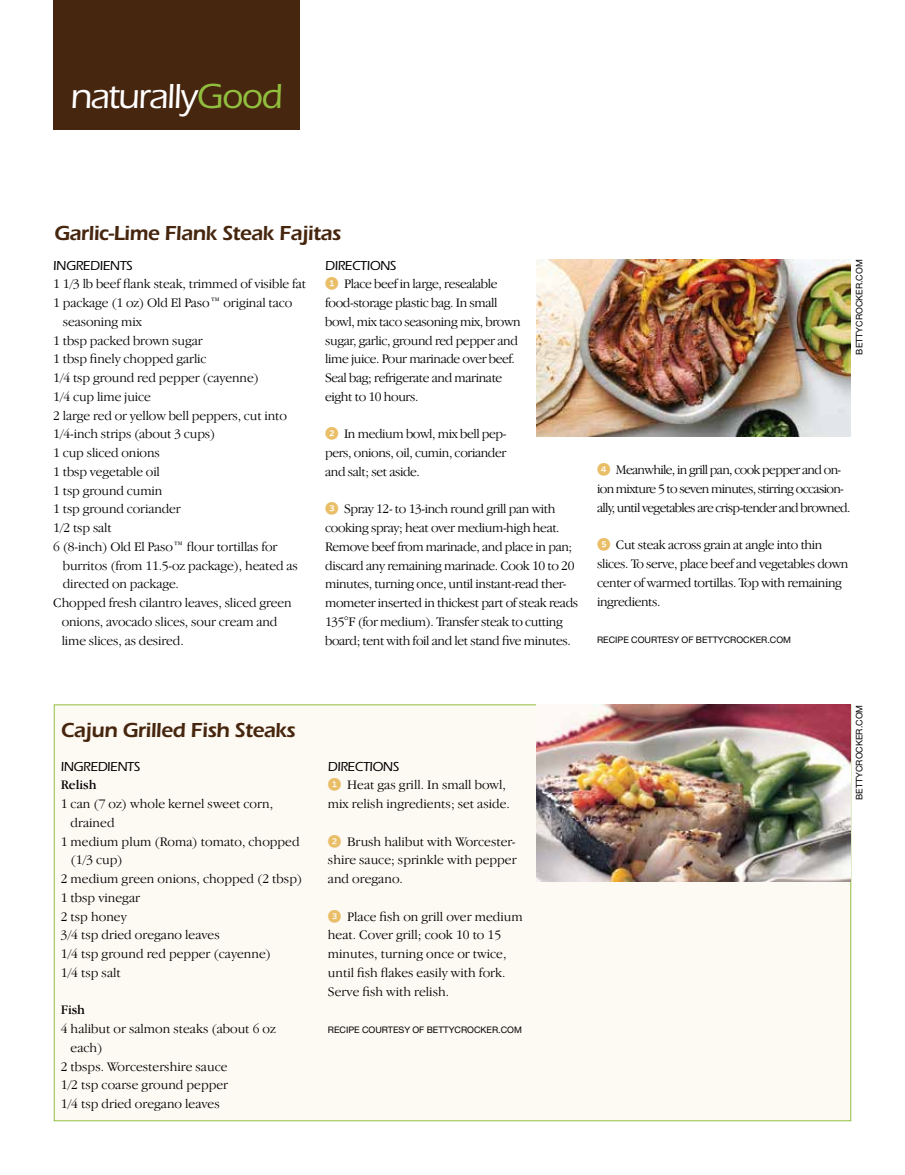
<style>
.page{position:relative;width:905px;height:1175px;background:#fff}
.page>*{position:absolute;margin:0;border:0;box-sizing:border-box;transform-origin:0 0}
.t1{font:500 36px "Itc Eras";letter-spacing:-.04em;color:#fff}
.t2{font:600 21px "Itc Eras";letter-spacing:-.025em;color:#46260e}
.t3{font:300 13.5px/18.8px "Garamond IT Cby BT";letter-spacing:-.01em;color:#000}
.t4{font:300 13.5px/18.8px "Garamond IT Cby BT";letter-spacing:-.03em;color:#000}
.t5{font:300 13.5px/18.8px "Garamond IT Cby BT";letter-spacing:-.05em;color:#000}
.t6{font:500 13.5px "Itc Eras";letter-spacing:-.025em;color:#000}
.t7{font:13.5px "Garamond IT Cby BT";color:#000}
.t8{font:9px "Helvetica Neue";color:#000}
.s1{color:#91be3e}
.s2{font-family:"Whitney Index Black Round Bd";font-weight:400;color:#eabe67}
</style>
<div class="page">
<div style="left:54px;top:704px;width:796px;height:416px;background:#fdf9f3"></div>
<div style="left:53px;top:0;width:247px;height:129px;background:#46260e"></div>
<img style="left:536px;top:259px;width:314px;height:177px">
<img style="left:536px;top:704px;width:314px;height:177px">
<h1 class="t1" style="left:70px;top:76px;width:214px">naturally<span class="s1">Good</span></h1>
<h2 class="t2" style="left:54px;top:220px;width:289px">Garlic-Lime Flank Steak Fajitas</h2>
<p class="t6" style="left:53px;top:257px;width:81px">INGREDIENTS</p>
<p class="t3" style="left:53px;top:274px;width:254px">1 1/3 lb beef flank steak, trimmed of visible fat</p>
<p class="t3" style="left:53px;top:293px;width:240px">1 package (1 oz) Old El Paso™ original taco</p>
<p class="t3" style="left:63px;top:312px;width:80px">seasoning mix</p>
<p class="t3" style="left:53px;top:331px;width:151px">1 tbsp packed brown sugar</p>
<p class="t3" style="left:53px;top:349px;width:155px">1 tbsp finely chopped garlic</p>
<p class="t3" style="left:53px;top:368px;width:207px">1/4 tsp ground red pepper (cayenne)</p>
<p class="t3" style="left:53px;top:387px;width:99px">1/4 cup lime juice</p>
<p class="t3" style="left:53px;top:406px;width:235px">2 large red or yellow bell peppers, cut into</p>
<p class="t3" style="left:53px;top:424px;width:164px">1/4-inch strips (about 3 cups)</p>
<p class="t3" style="left:53px;top:443px;width:108px">1 cup sliced onions</p>
<p class="t3" style="left:53px;top:462px;width:108px">1 tbsp vegetable oil</p>
<p class="t3" style="left:53px;top:481px;width:111px">1 tsp ground cumin</p>
<p class="t3" style="left:53px;top:499px;width:129px">1 tsp ground coriander</p>
<p class="t3" style="left:53px;top:518px;width:60px">1/2 tsp salt</p>
<p class="t3" style="left:53px;top:537px;width:226px">6 (8-inch) Old El Paso™ flour tortillas for</p>
<p class="t3" style="left:63px;top:556px;width:236px">burritos (from 11.5-oz package), heated as</p>
<p class="t3" style="left:63px;top:574px;width:118px">directed on package.</p>
<p class="t3" style="left:53px;top:593px;width:240px">Chopped fresh cilantro leaves, sliced green</p>
<p class="t3" style="left:62px;top:612px;width:217px">onions, avocado slices, sour cream and</p>
<p class="t3" style="left:62px;top:631px;width:124px">lime slices, as desired.</p>
<p class="t6" style="left:325px;top:257px;width:73px">DIRECTIONS</p>
<p class="t4" style="left:325px;top:274px;width:197px"><span class="s2">1</span> Place beef in large, resealable food-storage plastic bag. In small bowl, mix taco seasoning mix, brown sugar, garlic, ground red pepper and lime juice. Pour marinade over beef.<br>Seal bag; refrigerate and marinate eight to 10 hours.</p>
<p class="t3" style="left:325px;top:424px;width:183px;text-align:justify"><span class="s2">2</span> In medium bowl, mix bell pep&shy;pers, onions, oil, cumin, coriander and salt; set aside.</p>
<p class="t4" style="left:325px;top:499px;width:254px"><span class="s2">3</span> Spray 12- to 13-inch round grill pan with cooking spray; heat over medium-high heat.<br>Remove beef from marinade, and place in pan; discard any remaining marinade. Cook 10 to 20 minutes, turning once, until instant-read ther&shy;mometer inserted in thickest part of steak reads 135°F (for medium). Transfer steak to cutting board; tent with foil and let stand five minutes.</p>
<p class="t8" style="left:854px;top:354px;width:97px;rotate:-90deg">BETTYCROCKER.COM</p>
<p class="t5" style="left:597px;top:460px;width:255px"><span class="s2">4</span> Meanwhile, in grill pan, cook pepper and on&shy;ion mixture 5 to seven minutes, stirring occasion&shy;ally, until vegetables are crisp-tender and browned.</p>
<p class="t4" style="left:597px;top:535px;width:253px"><span class="s2">5</span> Cut steak across grain at angle into thin slices. To serve, place beef and vegetables down center of warmed tortillas. Top with remaining ingredients.</p>
<p class="t8" style="left:597px;top:634px;width:195px">RECIPE COURTESY OF BETTYCROCKER.COM</p>
<h2 class="t2" style="left:61px;top:718px;width:236px">Cajun Grilled Fish Steaks</h2>
<p class="t6" style="left:61px;top:758px;width:81px">INGREDIENTS</p>
<p class="t7" style="left:61px;top:777px;width:37px">Relish</p>
<p class="t3" style="left:61px;top:794px;width:214px">1 can (7 oz) whole kernel sweet corn,</p>
<p class="t3" style="left:71px;top:813px;width:45px">drained</p>
<p class="t3" style="left:61px;top:831px;width:240px">1 medium plum (Roma) tomato, chopped</p>
<p class="t3" style="left:71px;top:850px;width:54px">(1/3 cup)</p>
<p class="t3" style="left:61px;top:869px;width:243px">2 medium green onions, chopped (2 tbsp)</p>
<p class="t3" style="left:61px;top:888px;width:81px">1 tbsp vinegar</p>
<p class="t3" style="left:61px;top:906px;width:67px">2 tsp honey</p>
<p class="t3" style="left:61px;top:925px;width:160px">3/4 tsp dried oregano leaves</p>
<p class="t3" style="left:61px;top:944px;width:212px">1/4 tsp ground red pepper (cayenne)</p>
<p class="t3" style="left:61px;top:963px;width:61px">1/4 tsp salt</p>
<p class="t7" style="left:61px;top:1002px;width:26px">Fish</p>
<p class="t3" style="left:61px;top:1019px;width:217px">4 halibut or salmon steaks (about 6 oz</p>
<p class="t3" style="left:71px;top:1038px;width:33px">each)</p>
<p class="t3" style="left:61px;top:1056px;width:168px">2 tbsps. Worcestershire sauce</p>
<p class="t3" style="left:61px;top:1075px;width:169px">1/2 tsp coarse ground pepper</p>
<p class="t3" style="left:61px;top:1094px;width:160px">1/4 tsp dried oregano leaves</p>
<p class="t6" style="left:328px;top:758px;width:73px">DIRECTIONS</p>
<p class="t3" style="left:328px;top:775px;width:183px"><span class="s2">1</span> Heat gas grill. In small bowl, mix relish ingredients; set aside.</p>
<p class="t3" style="left:328px;top:831px;width:190px;text-align:justify"><span class="s2">2</span> Brush halibut with Worcester&shy;shire sauce; sprinkle with pepper and oregano.</p>
<p class="t3" style="left:328px;top:906px;width:196px"><span class="s2">3</span> Place fish on grill over medium heat. Cover grill; cook 10 to 15 minutes, turning once or twice, until fish flakes easily with fork.<br>Serve fish with relish.</p>
<p class="t8" style="left:328px;top:1024px;width:195px">RECIPE COURTESY OF BETTYCROCKER.COM</p>
<p class="t8" style="left:854px;top:800px;width:97px;rotate:-90deg">BETTYCROCKER.COM</p>
</div>
